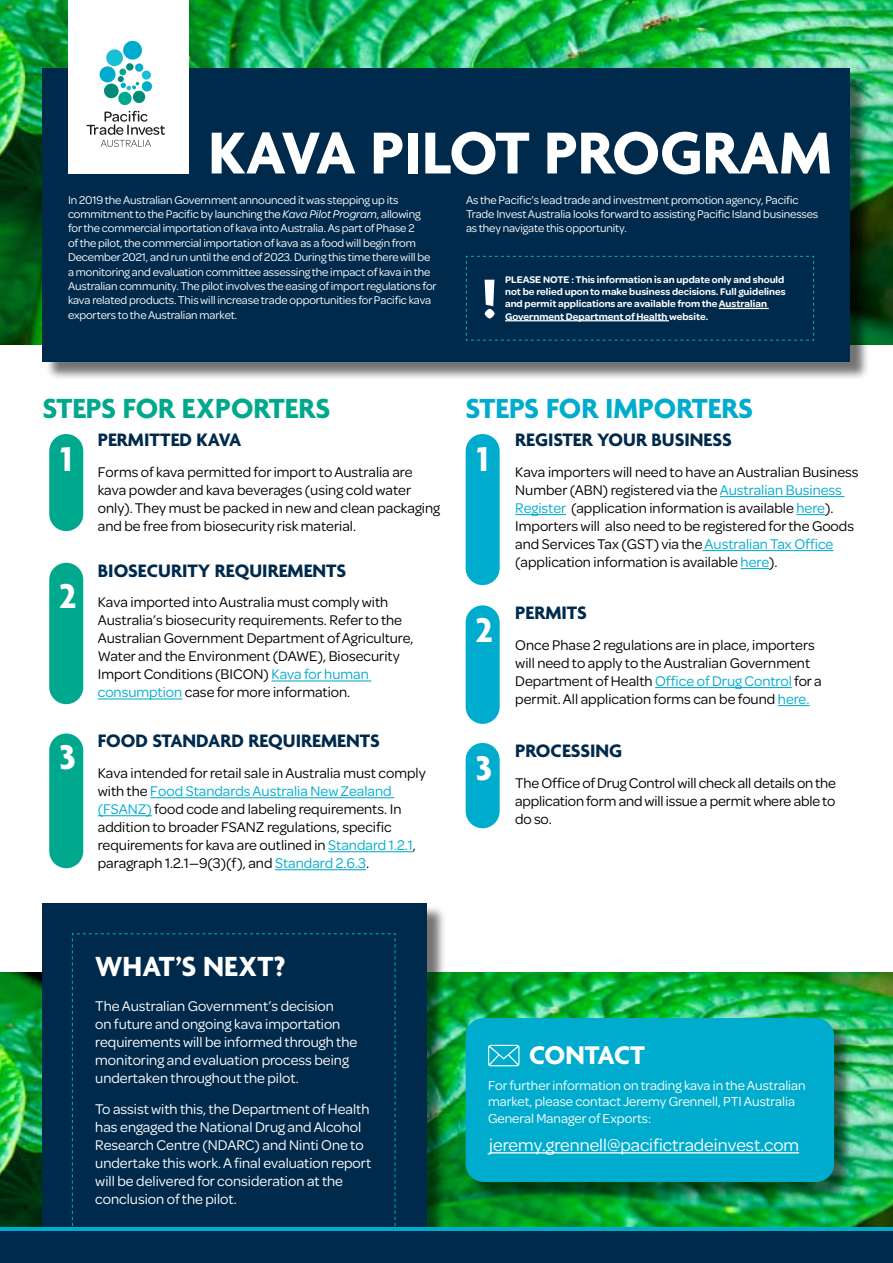
<style>
.page{position:relative;width:893px;height:1263px;background:#fff}
.page>*{position:absolute;margin:0;border:0;box-sizing:border-box;transform-origin:0 0}
.t1{font:700 63.9px "Agenda";color:#fff}
.t2{font:700 59.55px "Agenda";color:#fff}
.t3{font:700 37.05px "Agenda";color:#fff}
.t4{font:700 30px "Agenda";color:#00accd}
.t5{font:700 30px "Agenda";color:#00a88e}
.t6{font:700 30px "Agenda";color:#fff}
.t7{font:700 27.75px "Agenda";letter-spacing:-.015em;color:#fff}
.t8{font:700 19.5px "Agenda";color:#002a4b}
.t9{font:18.45px "Omnes";color:#fff}
.t10{font:15px/18px "Omnes";color:#000}
.t11{font:15px/18px "Omnes";color:#fff}
.t12{font:13.8px/16.6px "Omnes";color:#fff}
.t13{font:12px/14.4px "Omnes";letter-spacing:-.01em;color:#fff}
.t14{font:600 10.2px/12.3px "Omnes";color:#fff}
.s1{font-style:italic}
.s2{color:#00accd}
</style>
<div class="page">
<img style="left:0;top:973px;width:893px;height:254px">
<div style="left:468px;top:1020px;width:384px;height:180px;background:#000;opacity:.55"></div>
<div style="left:466px;top:1018px;width:368px;height:164px;background:#00accd;border-radius:18px"></div>
<div style="left:45px;top:906px;width:401px;height:357px;background:#000;opacity:.55"></div>
<div style="left:43px;top:903px;width:384px;height:360px;background:#002a4b"></div>
<img style="left:0;top:0;width:893px;height:344px">
<div style="left:45px;top:71px;width:824px;height:309px;background:#000;opacity:.55"></div>
<div style="left:43px;top:69px;width:807px;height:293px;background:#002a4b"></div>
<div style="left:68px;top:0;width:120px;height:173px;background:#fff"></div>
<svg style="left:72px;top:933px;width:324px;height:293px"></svg>
<svg style="left:87px;top:40px;width:78px;height:107px"></svg>
<div style="left:0;top:1227px;width:893px;height:8px;background:#00accd"></div>
<div style="left:0;top:1231px;width:893px;height:32px;background:#002a4b"></div>
<hr style="left:720px;top:496px;width:124px;height:1px;background:#00accd">
<hr style="left:515px;top:514px;width:51px;height:1px;background:#00accd">
<svg style="left:796px;top:514px;width:29px;height:1px"></svg>
<hr style="left:702px;top:550px;width:131px;height:1px;background:#00accd">
<svg style="left:741px;top:568px;width:28px;height:1px"></svg>
<div style="left:466px;top:434px;width:34px;height:151px;background:#00accd;border-radius:17px"></div>
<hr style="left:655px;top:687px;width:137px;height:1px;background:#00accd">
<hr style="left:778px;top:705px;width:31px;height:1px;background:#00accd">
<div style="left:466px;top:605px;width:34px;height:119px;background:#00accd;border-radius:17px"></div>
<div style="left:466px;top:743px;width:34px;height:85px;background:#00accd;border-radius:17px"></div>
<div style="left:49px;top:434px;width:34px;height:97px;background:#00a88e;border-radius:17px"></div>
<div style="left:49px;top:563px;width:34px;height:141px;background:#00a88e;border-radius:17px"></div>
<div style="left:49px;top:733px;width:34px;height:135px;background:#00a88e;border-radius:17px"></div>
<hr style="left:272px;top:680px;width:99px;height:1px;background:#00accd">
<hr style="left:98px;top:698px;width:84px;height:1px;background:#00accd">
<hr style="left:150px;top:797px;width:244px;height:1px;background:#00accd">
<hr style="left:98px;top:815px;width:54px;height:1px;background:#00accd">
<hr style="left:328px;top:851px;width:85px;height:1px;background:#00accd">
<hr style="left:275px;top:869px;width:91px;height:1px;background:#00accd">
<svg style="left:488px;top:1045px;width:31px;height:21px"></svg>
<hr style="left:489px;top:1152px;width:310px;height:1px;background:#fff">
<svg style="left:466px;top:256px;width:348px;height:85px"></svg>
<h1 class="t1" style="left:208px;top:119px;width:625px">KAVA PILOT PROGRAM</h1>
<p class="t13" style="left:68px;top:192px;width:370px">In 2019 the Australian Government announced it was stepping up its commitment to the Pacific by launching the <span class="s1">Kava Pilot Program</span>, allowing for the commercial importation of kava into Australia. As part of Phase 2<br>of the pilot, the commercial importation of kava as a food will begin from December 2021, and run until the end of 2023. During this time there will be a monitoring and evaluation committee assessing the impact of kava in the Australian community. The pilot involves the easing of import regulations for kava related products. This will increase trade opportunities for Pacific kava exporters to the Australian market.</p>
<p class="t13" style="left:466px;top:192px;width:354px">As the Pacific’s lead trade and investment promotion agency, Pacific<br>Trade Invest Australia looks forward to assisting Pacific Island businesses as they navigate this opportunity.</p>
<h2 class="t2" style="left:481px;top:267px;width:19px">!</h2>
<p class="t14" style="left:505px;top:273px;width:282px">PLEASE NOTE : This information is an update only and should not be relied upon to make business decisions. Full guidelines and permit applications are available from the Australian Government Department of Health website.</p>
<h3 class="t5" style="left:43px;top:392px;width:289px">STEPS FOR EXPORTERS</h3>
<h3 class="t8" style="left:98px;top:430px;width:145px">PERMITTED KAVA</h3>
<p class="t10" style="left:98px;top:462px;width:344px">Forms of kava permitted for import to Australia are kava powder and kava beverages (using cold water only). They must be packed in new and clean packaging and be free from biosecurity risk material.</p>
<h3 class="t3" style="left:61px;top:439px;width:13px">1</h3>
<h3 class="t3" style="left:59px;top:576px;width:19px">2</h3>
<h3 class="t3" style="left:59px;top:738px;width:18px">3</h3>
<h3 class="t8" style="left:98px;top:560px;width:250px">BIOSECURITY REQUIREMENTS</h3>
<p class="t10" style="left:98px;top:593px;width:317px">Kava imported into Australia must comply with Australia’s biosecurity requirements. Refer to the Australian Government Department of Agriculture, Water and the Environment (DAWE), Biosecurity Import Conditions (BICON) <span class="s2">Kava for human consumption</span> case for more information.</p>
<h3 class="t8" style="left:98px;top:731px;width:283px">FOOD STANDARD REQUIREMENTS</h3>
<p class="t10" style="left:98px;top:763px;width:329px">Kava intended for retail sale in Australia must comply with the <span class="s2">Food Standards Australia New Zealand (FSANZ)</span> food code and labeling requirements. In addition to broader FSANZ regulations, specific requirements for kava are outlined in <span class="s2">Standard 1.2.1</span>, paragraph 1.2.1—9(3)(f), and <span class="s2">Standard 2.6.3</span>.</p>
<h3 class="t4" style="left:466px;top:392px;width:289px">STEPS FOR IMPORTERS</h3>
<h3 class="t8" style="left:515px;top:430px;width:218px">REGISTER YOUR BUSINESS</h3>
<p class="t10" style="left:515px;top:462px;width:345px">Kava importers will need to have an Australian Business Number (ABN) registered via the <span class="s2">Australian Business Register</span> (application information is available <span class="s2">here</span>).<br>Importers will also need to be registered for the Goods and Services Tax (GST) via the <span class="s2">Australian Tax Office </span>(application information is available <span class="s2">here</span>).</p>
<h3 class="t3" style="left:477px;top:439px;width:13px">1</h3>
<h3 class="t3" style="left:475px;top:610px;width:19px">2</h3>
<h3 class="t3" style="left:475px;top:748px;width:18px">3</h3>
<h3 class="t8" style="left:515px;top:603px;width:73px">PERMITS</h3>
<p class="t10" style="left:515px;top:635px;width:308px">Once Phase 2 regulations are in place, importers will need to apply to the Australian Government Department of Health <span class="s2">Office of Drug Control</span> for a permit. All application forms can be found <span class="s2">here.</span></p>
<h3 class="t8" style="left:515px;top:740px;width:108px">PROCESSING</h3>
<p class="t10" style="left:515px;top:773px;width:322px;text-align:justify">The Office of Drug Control will check all details on the application form and will issue a permit where able to do so.</p>
<h3 class="t6" style="left:95px;top:950px;width:192px">WHAT’S NEXT?</h3>
<p class="t11" style="left:95px;top:996px;width:264px">The Australian Government’s decision<br>on future and ongoing kava importation requirements will be informed through the monitoring and evaluation process being undertaken throughout the pilot.</p>
<p class="t11" style="left:95px;top:1099px;width:277px">To assist with this, the Department of Health has engaged the National Drug and Alcohol Research Centre (NDARC) and Ninti One to undertake this work. A final evaluation report will be delivered for consideration at the conclusion of the pilot.</p>
<h3 class="t7" style="left:529px;top:1040px;width:117px">CONTACT</h3>
<p class="t12" style="left:488px;top:1076px;width:319px">For further information on trading kava in the Australian market, please contact Jeremy Grennell, PTI Australia<br>General Manager of Exports:</p>
<p class="t9" style="left:489px;top:1132px;width:311px">jeremy.grennell@pacifictradeinvest.com</p>
</div>
